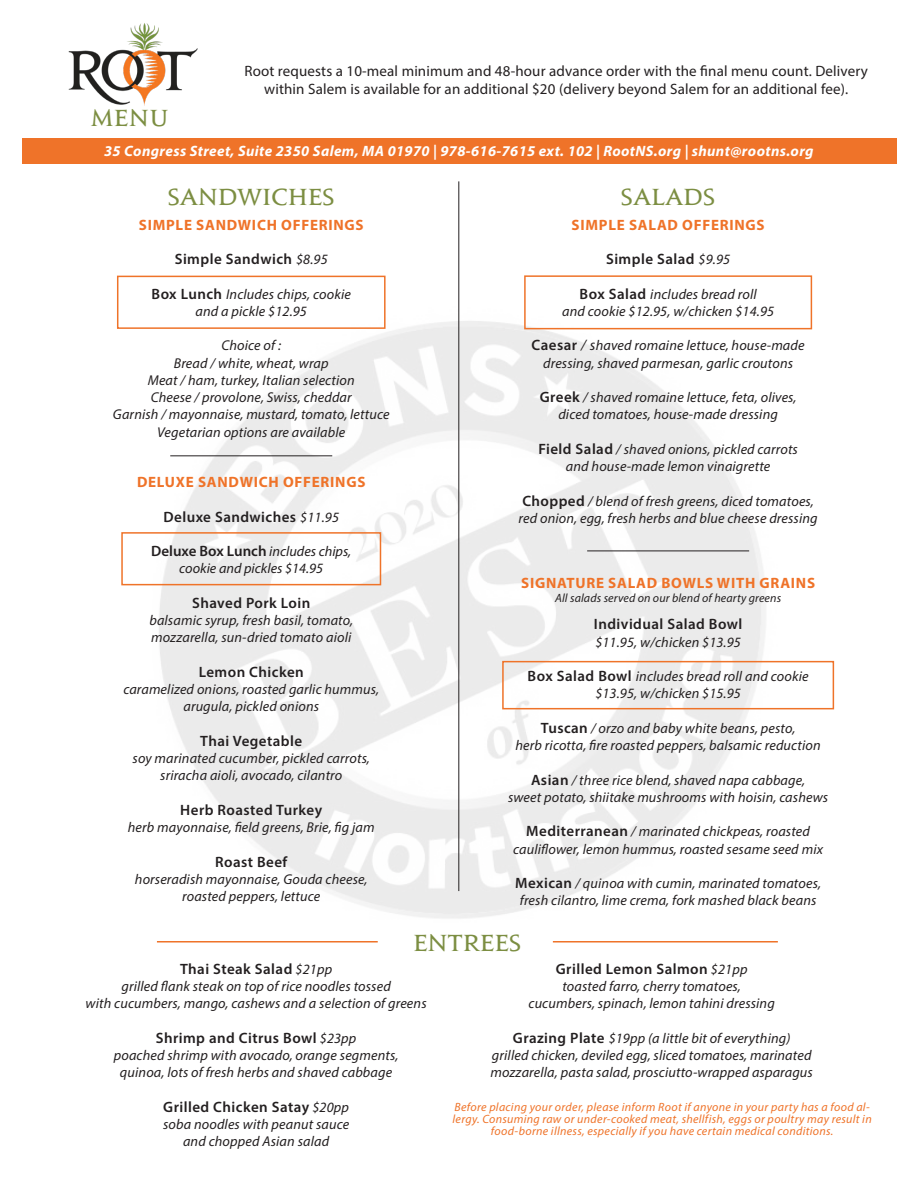
<style>
.page{position:relative;width:918px;height:1188px;background:#fff}
.page>*{position:absolute;margin:0;border:0;box-sizing:border-box;transform-origin:0 0}
.t1{font:700 21px "Jupiter Pro";letter-spacing:.02em;color:#7c8e42}
.t2{font:600 15px "Myriad Pro";letter-spacing:.03em;color:#231f20}
.t3{font:15px/18px "Myriad Pro";letter-spacing:.01em;color:#231f20;text-align:center}
.t4{font:700 15px "Myriad Pro";letter-spacing:.05em;color:#ef7329}
.t5{font:italic 700 15px "Myriad Pro";letter-spacing:.025em;color:#fff}
.t6{font:600 15px "Myriad Pro";color:#231f20}
.t7{font:italic 14.25px/17.2px "Myriad Pro";letter-spacing:.01em;color:#231f20;text-align:center}
.t8{font:italic 12px/12px "Myriad Pro";letter-spacing:.025em;color:#ef7329;text-align:center}
.t9{font:italic 12px "Myriad Pro";letter-spacing:.01em;color:#231f20}
.s1{font-weight:400;font-style:italic;font-size:14.25px}
.s2{font-weight:600;font-style:normal;font-size:15px}
.s3{font-size:15px}
</style>
<div class="page">
<hr style="left:170px;top:455px;width:162px;height:1px;background:#231f20">
<hr style="left:458px;top:181px;width:1px;height:710px;background:#231f20">
<hr style="left:587px;top:551px;width:162px;height:1px;background:#231f20">
<img style="left:68px;top:23px;width:129px;height:83px">
<div style="left:117px;top:276px;width:269px;height:53px;border:2px solid #ef7329"></div>
<div style="left:22px;top:138px;width:874px;height:26px;background:#ef7329"></div>
<div style="left:524px;top:275px;width:288px;height:54px;border:2px solid #ef7329"></div>
<div style="left:121px;top:532px;width:260px;height:53px;border:2px solid #ef7329"></div>
<div style="left:502px;top:661px;width:332px;height:48px;border:2px solid #ef7329"></div>
<hr style="left:157px;top:941px;width:221px;height:2px;background:#ef7329">
<hr style="left:553px;top:941px;width:225px;height:2px;background:#ef7329">
<p class="t1" style="left:91px;top:102px;width:78px">MENU</p>
<p class="t3" style="left:244px;top:62px;width:625px">Root requests a 10-meal minimum and 48-hour advance order with the final menu count. Delivery within Salem is available for an additional $20 (delivery beyond Salem for an additional fee).</p>
<p class="t5" style="left:104px;top:141px;width:711px">35 Congress Street, Suite 2350 Salem, MA 01970 | 978-616-7615 ext. 102 | RootNS.org | shunt@rootns.org</p>
<p class="t1" style="left:168px;top:180px;width:169px">SANDWICHES</p>
<p class="t1" style="left:621px;top:180px;width:96px">SALADS</p>
<p class="t4" style="left:139px;top:215px;width:226px">SIMPLE SANDWICH OFFERINGS</p>
<p class="t2" style="left:175px;top:250px;width:154px">Simple Sandwich <span class="s1">$8.95</span></p>
<p class="t7" style="left:152px;top:285px;width:201px"><span class="s2">Box Lunch</span> Includes chips, cookie</p>
<p class="t7" style="left:196px;top:302px;width:113px">and a pickle $12.95</p>
<p class="t7" style="left:221px;top:337px;width:61px">Choice of :</p>
<p class="t7" style="left:174px;top:354px;width:156px">Bread / white, wheat, wrap</p>
<p class="t7" style="left:148px;top:371px;width:208px">Meat / ham, turkey, Italian selection</p>
<p class="t7" style="left:151px;top:389px;width:202px">Cheese / provolone, Swiss, cheddar</p>
<p class="t7" style="left:113px;top:406px;width:278px">Garnish / mayonnaise, mustard, tomato, lettuce</p>
<p class="t7" style="left:157px;top:423px;width:190px">Vegetarian options are available</p>
<p class="t4" style="left:137px;top:472px;width:230px">DELUXE SANDWICH OFFERINGS</p>
<p class="t2" style="left:164px;top:507px;width:177px">Deluxe Sandwiches <span class="s1">$11.95</span></p>
<p class="t6" style="left:151px;top:542px;width:202px">Deluxe Box Lunch <span class="s1">includes chips,</span></p>
<p class="t7" style="left:179px;top:560px;width:145px">cookie and pickles $14.95</p>
<p class="t2" style="left:192px;top:593px;width:120px">Shaved Pork Loin</p>
<p class="t7" style="left:149px;top:612px;width:205px;text-align:left">balsamic syrup, fresh basil, tomato, mozzarella, sun-dried tomato aioli</p>
<p class="t2" style="left:199px;top:662px;width:107px">Lemon Chicken</p>
<p class="t7" style="left:123px;top:681px;width:257px">caramelized onions, roasted garlic hummus, arugula, pickled onions</p>
<p class="t2" style="left:200px;top:731px;width:103px">Thai Vegetable</p>
<p class="t7" style="left:133px;top:750px;width:239px">soy marinated cucumber, pickled carrots, sriracha aioli, avocado, cilantro</p>
<p class="t2" style="left:180px;top:800px;width:143px">Herb Roasted Turkey</p>
<p class="t7" style="left:128px;top:819px;width:248px">herb mayonnaise, field greens, Brie, fig jam</p>
<p class="t2" style="left:215px;top:852px;width:74px">Roast Beef</p>
<p class="t7" style="left:135px;top:870px;width:234px">horseradish mayonnaise, Gouda cheese, roasted peppers, lettuce</p>
<p class="t4" style="left:572px;top:215px;width:195px">SIMPLE SALAD OFFERINGS</p>
<p class="t2" style="left:606px;top:250px;width:126px">Simple Salad <span class="s1">$9.95</span></p>
<p class="t7" style="left:580px;top:285px;width:179px"><span class="s2">Box Salad</span> includes bread roll</p>
<p class="t7" style="left:562px;top:302px;width:214px">and cookie $12.95, w/chicken $14.95</p>
<p class="t7" style="left:532px;top:337px;width:274px"><span class="s2">Caesar</span> <span class="s3">/ s</span>haved romaine lettuce, house-made dressing, shaved parmesan, garlic croutons</p>
<p class="t7" style="left:540px;top:389px;width:258px"><span class="s2">Greek</span> / shaved romaine lettuce, feta, olives, diced tomatoes, house-made dressing</p>
<p class="t7" style="left:538px;top:440px;width:261px"><span class="s2">Field Salad</span> / shaved onions, pickled carrots and house-made lemon vinaigrette</p>
<p class="t7" style="left:519px;top:492px;width:301px;text-align:left"><span class="s2">Chopped</span> / blend of fresh greens, diced tomatoes, red onion, egg, fresh herbs and blue cheese dressing</p>
<p class="t4" style="left:521px;top:573px;width:296px">SIGNATURE SALAD BOWLS WITH GRAINS</p>
<p class="t2" style="left:594px;top:615px;width:150px">Individual Salad Bowl</p>
<p class="t7" style="left:595px;top:633px;width:147px">$11.95, w/chicken $13.95</p>
<p class="t7" style="left:528px;top:667px;width:282px"><span class="s2">Box Salad Bowl</span> includes bread roll and cookie $13.95, w/chicken $15.95</p>
<p class="t7" style="left:516px;top:719px;width:307px"><span class="s2">Tuscan</span> / orzo and baby white beans, pesto,<br>herb ricotta, fire roasted peppers, balsamic reduction</p>
<p class="t7" style="left:508px;top:771px;width:322px"><span class="s2">Asian</span> / three rice blend, shaved napa cabbage,<br>sweet potato, shiitake mushrooms with hoisin, cashews</p>
<p class="t7" style="left:513px;top:823px;width:311px"><span class="s2">Mediterranean</span> / marinated chickpeas, roasted cauliflower, lemon hummus, roasted sesame seed mix</p>
<p class="t7" style="left:515px;top:874px;width:307px"><span class="s2">Mexican</span> / quinoa with cumin, marinated tomatoes, fresh cilantro, lime crema, fork mashed black beans</p>
<p class="t9" style="left:555px;top:591px;width:228px">All salads served on our blend of hearty greens</p>
<p class="t1" style="left:413px;top:926px;width:110px">ENTREES</p>
<p class="t2" style="left:180px;top:959px;width:154px">Thai Steak Salad <span class="s1">$21pp</span></p>
<p class="t7" style="left:121px;top:978px;width:271px">grilled flank steak on top of rice noodles tossed</p>
<p class="t7" style="left:86px;top:995px;width:343px">with cucumbers, mango, cashews and a selection of greens</p>
<p class="t2" style="left:156px;top:1028px;width:202px">Shrimp and Citrus Bowl <span class="s1">$23pp</span></p>
<p class="t7" style="left:114px;top:1047px;width:286px">poached shrimp with avocado, orange segments,</p>
<p class="t7" style="left:120px;top:1064px;width:274px">quinoa, lots of fresh herbs and shaved cabbage</p>
<p class="t2" style="left:163px;top:1097px;width:187px">Grilled Chicken Satay <span class="s1">$20pp</span></p>
<p class="t7" style="left:163px;top:1116px;width:188px">soba noodles with peanut sauce and chopped Asian salad</p>
<p class="t2" style="left:556px;top:959px;width:193px">Grilled Lemon Salmon <span class="s1">$21pp</span></p>
<p class="t7" style="left:562px;top:978px;width:180px">toasted farro, cherry tomatoes,</p>
<p class="t7" style="left:529px;top:995px;width:248px">cucumbers, spinach, lemon tahini dressing</p>
<p class="t7" style="left:513px;top:1029px;width:279px"><span class="s2">Grazing Plate</span> $19pp (a little bit of everything)</p>
<p class="t7" style="left:490px;top:1047px;width:324px;text-align:left">grilled chicken, deviled egg, sliced tomatoes, marinated mozzarella, pasta salad, prosciutto-wrapped asparagus</p>
<p class="t8" style="left:453px;top:1101px;width:421px">Before placing your order, please inform Root if anyone in your party has a food al&shy;lergy. Consuming raw or under-cooked meat, shellfish, eggs or poultry may result in food-borne illness, especially if you have certain medical conditions.</p>
</div>
